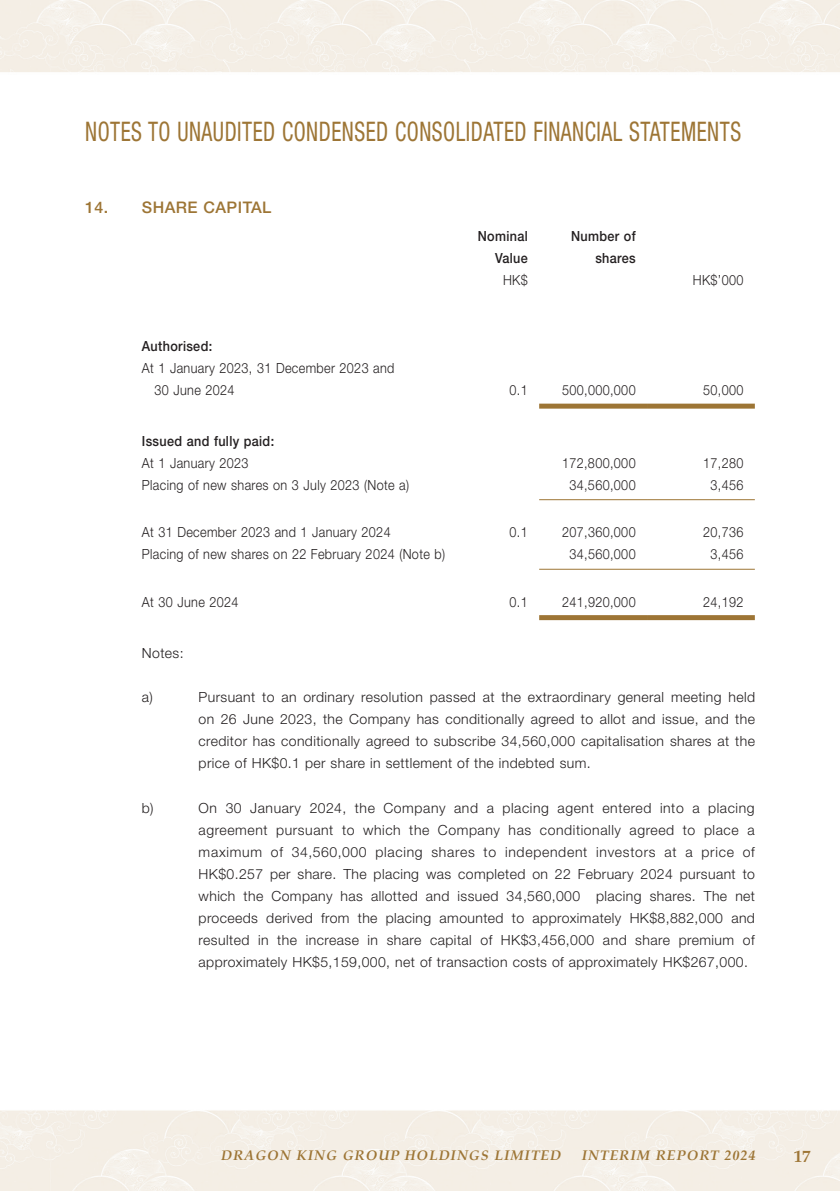
<style>
.page{position:relative;width:840px;height:1191px;background:#fff}
.page>*{position:absolute;margin:0;border:0;box-sizing:border-box;transform-origin:0 0}
.t1{font:condensed 27px "Helvetica Neue LT Std";letter-spacing:.025em;color:#9d7535;scale:.8 1}
.t2{font:700 17px "Palatino";color:#9d7535}
.t3{font:500 16px "Helvetica Neue LT Std";letter-spacing:.03em;color:#9d7535}
.t4{font:300 14px/22px "Helvetica Neue LT Std";letter-spacing:.03em;color:#231f20;text-align:justify}
.t5{font:300 14px/22px "Helvetica Neue LT Std";letter-spacing:.03em;color:#231f20;scale:.9 1}
.t6{font:500 14px/22px "Helvetica Neue LT Std";letter-spacing:.03em;color:#231f20;text-align:right;scale:.9 1}
.t7{font:italic 700 14px "Palatino";letter-spacing:.07em;color:#9d7535}
</style>
<div class="page">
<img style="left:0;top:0;width:839px;height:1191px">
<div style="left:539px;top:403px;width:107px;height:5px;background:#9d7535"></div>
<div style="left:646px;top:403px;width:108px;height:5px;background:#9d7535"></div>
<hr style="left:539px;top:499px;width:107px;height:1px;background:#9d7535">
<hr style="left:646px;top:499px;width:108px;height:1px;background:#9d7535">
<hr style="left:539px;top:569px;width:107px;height:1px;background:#9d7535">
<hr style="left:646px;top:569px;width:108px;height:1px;background:#9d7535">
<div style="left:539px;top:615px;width:107px;height:5px;background:#9d7535"></div>
<div style="left:646px;top:615px;width:108px;height:5px;background:#9d7535"></div>
<h1 class="t1" style="left:85px;top:115px;width:821px">NOTES TO UNAUDITED CONDENSED CONSOLIDATED FINANCIAL STATEMENTS</h1>
<p class="t3" style="left:85px;top:197px;width:188px">14. SHARE CAPITAL</p>
<p class="t6" style="left:142px;top:335px;width:80px">Authorised:</p>
<p class="t5" style="left:154px;top:357px;width:268px;text-indent:-13px">At 1 January 2023, 31 December 2023 and<br>30 June 2024</p>
<p class="t6" style="left:477px;top:225px;width:57px">Nominal<br>Value</p>
<p class="t6" style="left:570px;top:225px;width:73px">Number of shares</p>
<p class="t5" style="left:503px;top:269px;width:29px">HK$</p>
<p class="t5" style="left:692px;top:269px;width:58px">HK$’000</p>
<p class="t5" style="left:509px;top:379px;width:22px">0.1</p>
<p class="t5" style="left:561px;top:379px;width:83px">500,000,000</p>
<p class="t5" style="left:702px;top:379px;width:46px">50,000</p>
<p class="t6" style="left:142px;top:430px;width:148px">Issued and fully paid:</p>
<p class="t5" style="left:142px;top:451px;width:120px">At 1 January 2023</p>
<p class="t5" style="left:561px;top:451px;width:83px">172,800,000</p>
<p class="t5" style="left:702px;top:451px;width:46px">17,280</p>
<p class="t5" style="left:142px;top:473px;width:298px">Placing of new shares on 3 July 2023 (Note a)</p>
<p class="t5" style="left:569px;top:473px;width:75px">34,560,000</p>
<p class="t5" style="left:710px;top:473px;width:38px">3,456</p>
<p class="t5" style="left:142px;top:521px;width:278px">At 31 December 2023 and 1 January 2024</p>
<p class="t5" style="left:509px;top:521px;width:22px">0.1</p>
<p class="t5" style="left:561px;top:521px;width:83px">207,360,000</p>
<p class="t5" style="left:702px;top:521px;width:46px">20,736</p>
<p class="t5" style="left:142px;top:543px;width:338px">Placing of new shares on 22 February 2024 (Note b)</p>
<p class="t5" style="left:569px;top:543px;width:75px">34,560,000</p>
<p class="t5" style="left:710px;top:543px;width:38px">3,456</p>
<p class="t5" style="left:142px;top:591px;width:109px">At 30 June 2024</p>
<p class="t5" style="left:509px;top:591px;width:22px">0.1</p>
<p class="t5" style="left:561px;top:591px;width:83px">241,920,000</p>
<p class="t5" style="left:702px;top:591px;width:46px">24,192</p>
<p class="t4" style="left:142px;top:641px;width:43px">Notes:</p>
<p class="t4" style="left:142px;top:686px;width:13px">a)</p>
<p class="t4" style="left:198px;top:686px;width:557px">Pursuant to an ordinary resolution passed at the extraordinary general meeting held on 26 June 2023, the Company has conditionally agreed to allot and issue, and the creditor has conditionally agreed to subscribe 34,560,000 capitalisation shares at the price of HK$0.1 per share in settlement of the indebted sum.</p>
<p class="t4" style="left:142px;top:797px;width:13px">b)</p>
<p class="t4" style="left:198px;top:797px;width:557px">On 30 January 2024, the Company and a placing agent entered into a placing agreement pursuant to which the Company has conditionally agreed to place a maximum of 34,560,000 placing shares to independent investors at a price of HK$0.257 per share. The placing was completed on 22 February 2024 pursuant to which the Company has allotted and issued 34,560,000 placing shares. The net proceeds derived from the placing amounted to approximately HK$8,882,000 and resulted in the increase in share capital of HK$3,456,000 and share premium of approximately HK$5,159,000, net of transaction costs of approximately HK$267,000.</p>
<p class="t7" style="left:221px;top:1144px;width:341px">DRAGON KING GROUP HOLDINGS LIMITED</p>
<p class="t7" style="left:581px;top:1144px;width:175px">INTERIM REPORT 2024</p>
<p class="t2" style="left:793px;top:1141px;width:18px">17</p>
</div>
